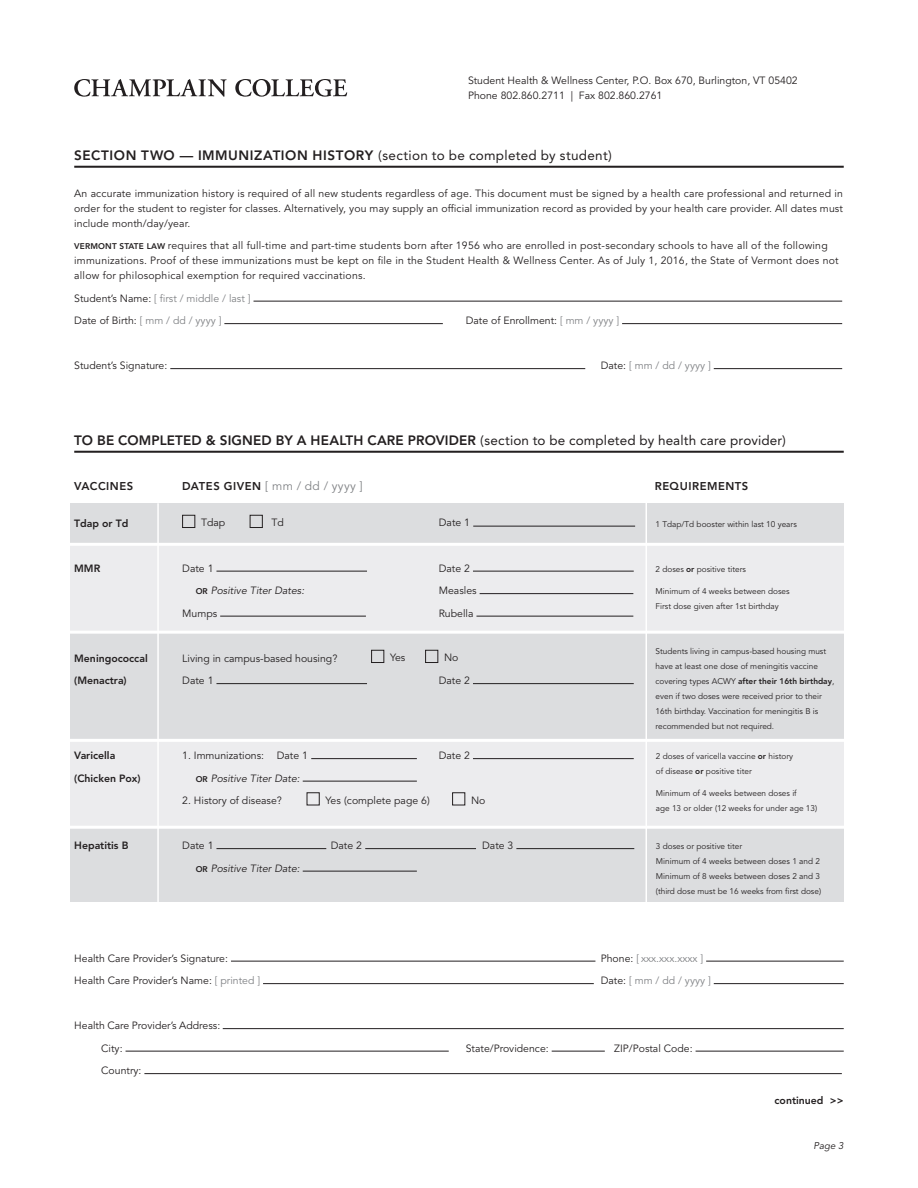
<style>
.page{position:relative;width:918px;height:1188px;background:#fff}
.page>*{position:absolute;margin:0;border:0;box-sizing:border-box;transform-origin:0 0}
.t1{font:13.5px "Avenir";letter-spacing:.015em;color:#231f20}
.t2{font:12px "Avenir";letter-spacing:.02em;color:#808285}
.t3{font:800 11.25px "Avenir";letter-spacing:.045em;color:#231f20}
.t4{font:10.5px/15px "Avenir";color:#231f20}
.t5{font:10.5px/15px "Avenir";letter-spacing:.02em;color:#231f20}
.t6{font:10.5px/22.5px "Avenir";color:#808285}
.t7{font:800 10.5px "Avenir";color:#231f20}
.t8{font:italic 10.5px "Avenir";color:#231f20}
.t9{font:italic 9.75px "Avenir";color:#231f20}
.t10{font:8.25px/15px "Avenir";color:#231f20}
.s1{font-weight:800}
.s2{font-weight:800;font-size:8.25px}
.s3{color:#231f20}
.s4{color:#808285}
.s5{font-weight:800;font-size:11.25px;color:#231f20}
.s6{font-weight:800;font-style:normal;font-size:8.25px}
</style>
<div class="page">
<svg style="left:74px;top:79px;width:153px;height:18px"></svg>
<svg style="left:235px;top:79px;width:112px;height:18px"></svg>
<div style="left:70px;top:503px;width:774px;height:399px;background:#ececee"></div>
<div style="left:70px;top:503px;width:774px;height:41px;background:#dcdddf"></div>
<div style="left:70px;top:632px;width:774px;height:108px;background:#dcdddf"></div>
<div style="left:70px;top:829px;width:774px;height:73px;background:#dcdddf"></div>
<hr style="left:74px;top:166px;width:770px;height:2px;background:#231f20">
<hr style="left:74px;top:451px;width:770px;height:2px;background:#231f20">
<hr style="left:254px;top:301px;width:588px;height:1px;background:#231f20">
<hr style="left:224px;top:323px;width:219px;height:1px;background:#231f20">
<hr style="left:622px;top:323px;width:220px;height:1px;background:#231f20">
<hr style="left:170px;top:368px;width:415px;height:1px;background:#231f20">
<hr style="left:714px;top:368px;width:128px;height:1px;background:#231f20">
<div style="left:182px;top:515px;width:13px;height:13px;border:1px solid #231f20"></div>
<div style="left:250px;top:515px;width:13px;height:13px;border:1px solid #231f20"></div>
<hr style="left:473px;top:526px;width:162px;height:1px;background:#231f20">
<hr style="left:216px;top:571px;width:151px;height:1px;background:#231f20">
<hr style="left:473px;top:571px;width:161px;height:1px;background:#231f20">
<hr style="left:480px;top:593px;width:153px;height:1px;background:#231f20">
<hr style="left:220px;top:616px;width:146px;height:1px;background:#231f20">
<hr style="left:476px;top:616px;width:157px;height:1px;background:#231f20">
<div style="left:371px;top:650px;width:13px;height:13px;border:1px solid #231f20"></div>
<div style="left:425px;top:650px;width:13px;height:13px;border:1px solid #231f20"></div>
<hr style="left:216px;top:683px;width:151px;height:1px;background:#231f20">
<hr style="left:473px;top:683px;width:161px;height:1px;background:#231f20">
<hr style="left:311px;top:758px;width:106px;height:1px;background:#231f20">
<hr style="left:473px;top:758px;width:161px;height:1px;background:#231f20">
<hr style="left:303px;top:781px;width:114px;height:1px;background:#231f20">
<div style="left:307px;top:792px;width:13px;height:13px;border:1px solid #231f20"></div>
<div style="left:452px;top:792px;width:13px;height:13px;border:1px solid #231f20"></div>
<hr style="left:216px;top:848px;width:110px;height:1px;background:#231f20">
<hr style="left:365px;top:848px;width:111px;height:1px;background:#231f20">
<hr style="left:516px;top:848px;width:118px;height:1px;background:#231f20">
<hr style="left:303px;top:871px;width:114px;height:1px;background:#231f20">
<hr style="left:231px;top:961px;width:364px;height:1px;background:#231f20">
<hr style="left:706px;top:961px;width:138px;height:1px;background:#231f20">
<hr style="left:263px;top:983px;width:331px;height:1px;background:#231f20">
<hr style="left:714px;top:983px;width:130px;height:1px;background:#231f20">
<hr style="left:223px;top:1028px;width:621px;height:1px;background:#231f20">
<hr style="left:126px;top:1051px;width:323px;height:1px;background:#231f20">
<hr style="left:552px;top:1051px;width:53px;height:1px;background:#231f20">
<hr style="left:696px;top:1051px;width:148px;height:1px;background:#231f20">
<hr style="left:144px;top:1073px;width:698px;height:1px;background:#231f20">
<hr style="left:646px;top:500px;width:1px;height:409px;background:#fff">
<hr style="left:157px;top:503px;width:2px;height:406px;background:#fff">
<hr style="left:67px;top:543px;width:781px;height:3px;background:#fff">
<hr style="left:67px;top:631px;width:781px;height:3px;background:#fff">
<hr style="left:67px;top:739px;width:781px;height:3px;background:#fff">
<hr style="left:67px;top:826px;width:781px;height:3px;background:#fff">
<p class="t4" style="left:468px;top:73px;width:331px">Student Health &amp; Wellness Center, P.O. Box 670, Burlington, VT 05402<br>Phone 802.860.2711 | Fax 802.860.2761</p>
<p class="t1" style="left:74px;top:148px;width:539px"><span class="s1">SECTION TWO — IMMUNIZATION HISTORY</span> (section to be completed by student)</p>
<p class="t4" style="left:74px;top:186px;width:770px;text-align:justify">An accurate immunization history is required of all new students regardless of age. This document must be signed by a health care professional and returned in order for the student to register for classes. Alternatively, you may supply an official immunization record as provided by your health care provider. All dates must include month/day/year.</p>
<p class="t5" style="left:74px;top:238px;width:766px"><span class="s2">VERMONT STATE LAW</span> requires that all full-time and part-time students born after 1956 who are enrolled in post-secondary schools to have all of the following immunizations. Proof of these immunizations must be kept on file in the Student Health &amp; Wellness Center. As of July 1, 2016, the State of Vermont does not allow for philosophical exemption for required vaccinations.</p>
<p class="t6" style="left:74px;top:287px;width:178px"><span class="s3">Student’s Name:</span> [ first / middle / last ]<br><span class="s3">Date of Birth:</span> [ mm / dd / yyyy ]</p>
<p class="t4" style="left:466px;top:313px;width:155px">Date of Enrollment: <span class="s4">[ mm / yyyy ]</span></p>
<p class="t4" style="left:74px;top:358px;width:95px">Student’s Signature:</p>
<p class="t6" style="left:601px;top:354px;width:112px"><span class="s3">Date:</span> [ mm / dd / yyyy ]</p>
<p class="t1" style="left:74px;top:433px;width:713px"><span class="s1">TO BE COMPLETED &amp; SIGNED BY A HEALTH CARE PROVIDER</span> (section to be completed by health care provider)</p>
<p class="t3" style="left:74px;top:480px;width:61px">VACCINES</p>
<p class="t2" style="left:182px;top:479px;width:182px"><span class="s5">DATES GIVEN</span> [ mm / dd / yyyy ]</p>
<p class="t3" style="left:655px;top:480px;width:95px">REQUIREMENTS</p>
<p class="t7" style="left:74px;top:517px;width:56px">Tdap or Td</p>
<p class="t4" style="left:201px;top:516px;width:26px">Tdap</p>
<p class="t4" style="left:271px;top:516px;width:14px">Td</p>
<p class="t4" style="left:439px;top:516px;width:33px">Date 1</p>
<p class="t7" style="left:74px;top:562px;width:28px">MMR</p>
<p class="t4" style="left:182px;top:561px;width:33px">Date 1</p>
<p class="t4" style="left:439px;top:561px;width:33px">Date 2</p>
<p class="t8" style="left:196px;top:584px;width:110px"><span class="s6">OR</span> Positive Titer Dates:</p>
<p class="t4" style="left:439px;top:583px;width:39px">Measles</p>
<p class="t4" style="left:182px;top:606px;width:37px">Mumps</p>
<p class="t4" style="left:439px;top:606px;width:36px">Rubella</p>
<p class="t7" style="left:74px;top:652px;width:75px">Meningococcal</p>
<p class="t4" style="left:182px;top:651px;width:157px">Living in campus-based housing?</p>
<p class="t4" style="left:390px;top:651px;width:17px">Yes</p>
<p class="t4" style="left:444px;top:651px;width:16px">No</p>
<p class="t7" style="left:74px;top:674px;width:54px">(Menactra)</p>
<p class="t4" style="left:182px;top:673px;width:33px">Date 1</p>
<p class="t4" style="left:439px;top:673px;width:33px">Date 2</p>
<p class="t10" style="left:656px;top:516px;width:143px">1 Tdap/Td booster within last 10 years</p>
<p class="t10" style="left:656px;top:561px;width:92px">2 doses <span class="s1">or</span> positive titers</p>
<p class="t10" style="left:656px;top:584px;width:136px">Minimum of 4 weeks between doses<br>First dose given after 1st birthday</p>
<p class="t10" style="left:656px;top:644px;width:180px">Students living in campus-based housing must have at least one dose of meningitis vaccine covering types ACWY <span class="s1">after their 16th birthday</span>, even if two doses were received prior to their 16th birthday. Vaccination for meningitis B is recommended but not required.</p>
<p class="t7" style="left:74px;top:749px;width:43px">Varicella</p>
<p class="t4" style="left:182px;top:748px;width:127px">1. Immunizations: Date 1</p>
<p class="t4" style="left:439px;top:748px;width:33px">Date 2</p>
<p class="t7" style="left:74px;top:772px;width:68px">(Chicken Pox)</p>
<p class="t8" style="left:196px;top:772px;width:106px"><span class="s6">OR</span> Positive Titer Date:</p>
<p class="t4" style="left:182px;top:793px;width:101px">2. History of disease?</p>
<p class="t4" style="left:325px;top:793px;width:106px">Yes (complete page 6)</p>
<p class="t4" style="left:471px;top:793px;width:16px">No</p>
<p class="t7" style="left:74px;top:839px;width:56px">Hepatitis B</p>
<p class="t4" style="left:182px;top:838px;width:33px">Date 1</p>
<p class="t4" style="left:331px;top:838px;width:33px">Date 2</p>
<p class="t4" style="left:482px;top:838px;width:33px">Date 3</p>
<p class="t8" style="left:196px;top:862px;width:106px"><span class="s6">OR</span> Positive Titer Date:</p>
<p class="t10" style="left:656px;top:749px;width:139px">2 doses of varicella vaccine <span class="s1">or</span> history of disease <span class="s1">or</span> positive titer</p>
<p class="t10" style="left:656px;top:786px;width:163px">Minimum of 4 weeks between doses if<br>age 13 or older (12 weeks for under age 13)</p>
<p class="t10" style="left:656px;top:839px;width:167px">3 doses or positive titer<br>Minimum of 4 weeks between doses 1 and 2<br>Minimum of 8 weeks between doses 2 and 3 (third dose must be 16 weeks from first dose)</p>
<p class="t4" style="left:74px;top:951px;width:155px">Health Care Provider’s Signature:</p>
<p class="t6" style="left:601px;top:947px;width:104px"><span class="s3">Phone:</span> [ xxx.xxx.xxxx ]</p>
<p class="t4" style="left:74px;top:973px;width:187px">Health Care Provider’s Name: <span class="s4">[ printed ]</span></p>
<p class="t6" style="left:601px;top:969px;width:112px"><span class="s3">Date:</span> [ mm / dd / yyyy ]</p>
<p class="t4" style="left:101px;top:1014px;width:121px;line-height:22.5px;text-indent:-27px">Health Care Provider’s Address:<br>City:</p>
<p class="t4" style="left:466px;top:1041px;width:85px">State/Providence:</p>
<p class="t4" style="left:614px;top:1041px;width:80px">ZIP/Postal Code:</p>
<p class="t4" style="left:101px;top:1063px;width:42px">Country:</p>
<p class="t7" style="left:775px;top:1094px;width:71px">continued &gt;&gt;</p>
<p class="t9" style="left:814px;top:1140px;width:32px">Page 3</p>
</div>
